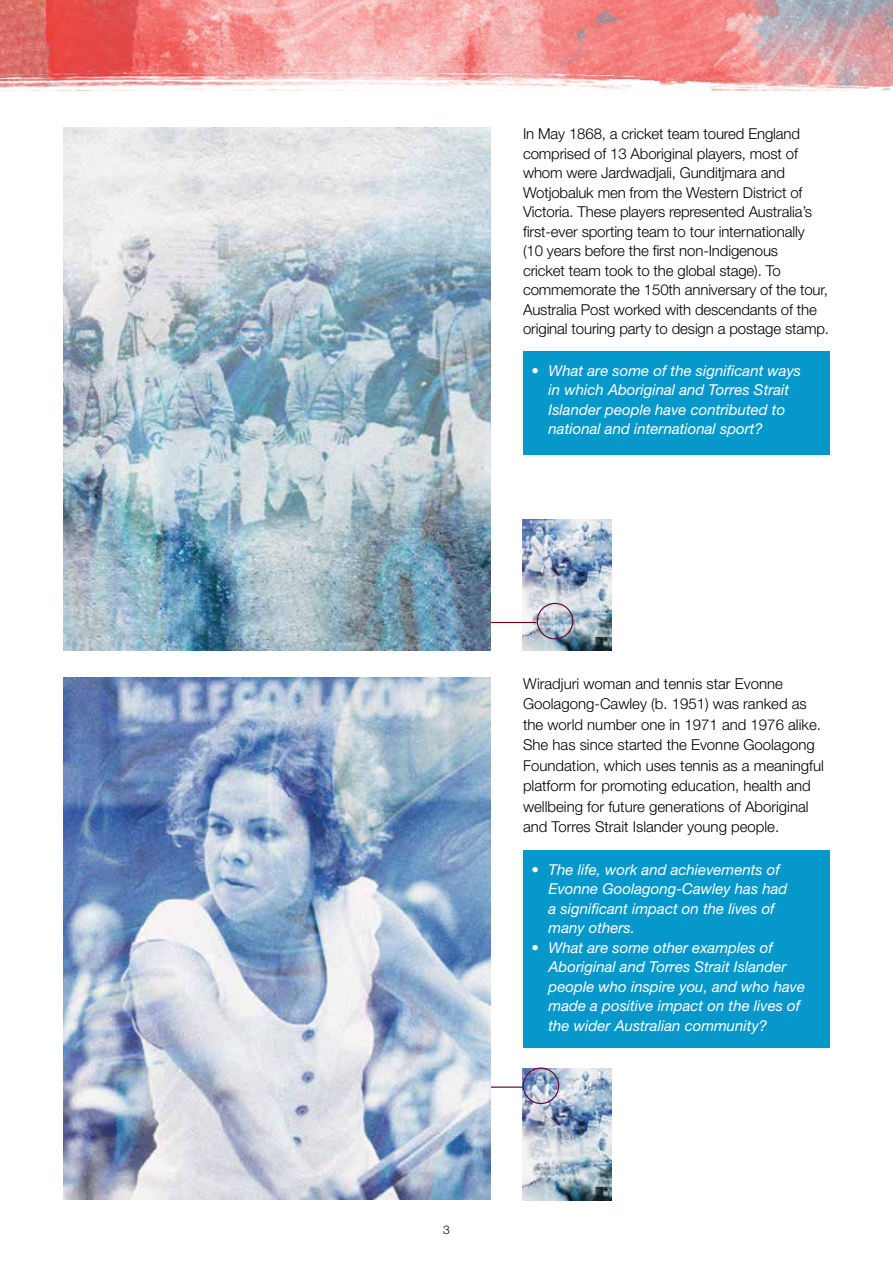
<style>
.page{position:relative;width:893px;height:1263px;background:#fff}
.page>*{position:absolute;margin:0;border:0;box-sizing:border-box;transform-origin:0 0}
.t1{font:300 15px/19.5px "Helvetica Neue";letter-spacing:-.01em;color:#000}
.t2{font:italic 15px/19.5px "Helvetica Neue";color:#fff}
.t3{font:300 12px "Helvetica Neue";color:#000}
</style>
<div class="page">
<img style="left:0;top:0;width:47px;height:62px">
<img style="left:829px;top:0;width:64px;height:62px">
<img style="left:47px;top:0;width:782px;height:62px">
<img style="left:0;top:62px;width:893px;height:29px">
<img style="left:522px;top:519px;width:89px;height:132px">
<div style="left:537px;top:603px;width:36px;height:36px;border:1px solid #630832;border-radius:50%"></div>
<hr style="left:490px;top:622px;width:47px;height:1px;background:#630832">
<img style="left:523px;top:1069px;width:88px;height:131px">
<div style="left:523px;top:1067px;width:36px;height:37px;border:1px solid #630832;border-radius:50%"></div>
<hr style="left:483px;top:1086px;width:40px;height:2px;background:#630832">
<div style="left:523px;top:351px;width:306px;height:103px;background:#0698ca"></div>
<div style="left:523px;top:850px;width:306px;height:198px;background:#0698ca"></div>
<img style="left:64px;top:678px;width:426px;height:521px">
<img style="left:64px;top:128px;width:426px;height:523px">
<p class="t1" style="left:523px;top:124px;width:308px">In May 1868, a cricket team toured England comprised of 13 Aboriginal players, most of whom were Jardwadjali, Gunditjmara and Wotjobaluk men from the Western District of Victoria. These players represented Australia’s first-ever sporting team to tour internationally<br>(10 years before the first non-Indigenous<br>cricket team took to the global stage). To commemorate the 150th anniversary of the tour, Australia Post worked with descendants of the original touring party to design a postage stamp.</p>
<p class="t2" style="left:549px;top:361px;width:254px;text-indent:-17px">• What are some of the significant ways in which Aboriginal and Torres Strait Islander people have contributed to national and international sport?</p>
<p class="t1" style="left:523px;top:673px;width:302px;line-height:20.5px">Wiradjuri woman and tennis star Evonne Goolagong-Cawley (b. 1951) was ranked as the world number one in 1971 and 1976 alike.<br>She has since started the Evonne Goolagong Foundation, which uses tennis as a meaningful platform for promoting education, health and wellbeing for future generations of Aboriginal and Torres Strait Islander young people.</p>
<p class="t2" style="left:549px;top:859px;width:240px;text-indent:-17px">• The life, work and achievements of<br>Evonne Goolagong-Cawley has had a significant impact on the lives of many others.</p>
<p class="t2" style="left:549px;top:937px;width:258px;text-indent:-17px">• What are some other examples of Aboriginal and Torres Strait Islander people who inspire you, and who have made a positive impact on the lives of the wider Australian community?</p>
<p class="t3" style="left:443px;top:1222px;width:8px">3</p>
</div>
